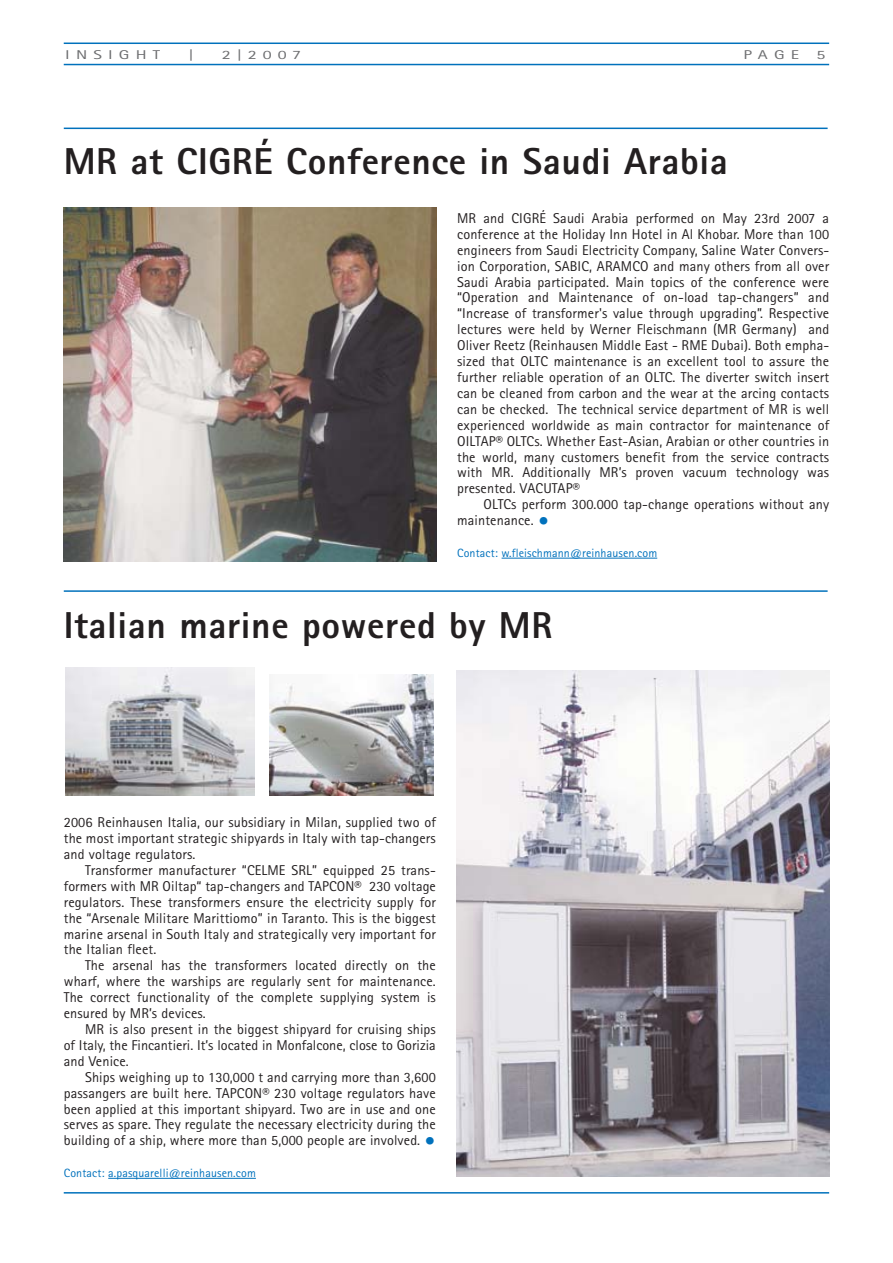
<style>
.page{position:relative;width:893px;height:1263px;background:#fff}
.page>*{position:absolute;margin:0;border:0;box-sizing:border-box;transform-origin:0 0}
.t1{font:800 37.5px "Rotis Sans Serif";letter-spacing:.015em;color:#231f20}
.t2{font:14.25px/15.9px "Rotis Sans Serif";letter-spacing:.01em;color:#231f20;text-align:justify}
.t3{font:12.75px "Rotis Sans Serif";letter-spacing:.345em;color:#6d6e70;scale:1.4 1}
.t4{font:12px "Rotis Sans Serif";letter-spacing:.01em;color:#0071bc}
.s1{font-weight:800;font-size:21px;color:#0071bc}
</style>
<div class="page">
<hr style="left:64px;top:43px;width:765px;height:1px;background:#0071bc">
<hr style="left:64px;top:64px;width:765px;height:1px;background:#0071bc">
<hr style="left:64px;top:1192px;width:765px;height:1px;background:#0071bc">
<hr style="left:64px;top:128px;width:764px;height:1px;background:#0071bc">
<hr style="left:64px;top:590px;width:764px;height:2px;background:#0071bc">
<hr style="left:502px;top:558px;width:155px;height:1px;background:#0071bc">
<img style="left:64px;top:207px;width:372px;height:354px">
<hr style="left:108px;top:1178px;width:148px;height:1px;background:#0071bc">
<img style="left:456px;top:670px;width:373px;height:506px">
<img style="left:65px;top:668px;width:189px;height:127px">
<img style="left:269px;top:675px;width:164px;height:120px">
<p class="t3" style="left:65px;top:50px;width:69px">INSIGHT</p>
<p class="t3" style="left:189px;top:50px;width:5px">|</p>
<p class="t3" style="left:222px;top:50px;width:58px">2|2007</p>
<p class="t3" style="left:743px;top:50px;width:41px">PAGE</p>
<p class="t3" style="left:816px;top:50px;width:8px">5</p>
<h1 class="t1" style="left:64px;top:148px;width:666px">MR at CIGRÉ Conference in Saudi Arabia</h1>
<p class="t2" style="left:457px;top:212px;width:374px">MR and CIGRÉ Saudi Arabia performed on May 23rd 2007 a conference at the Holiday Inn Hotel in Al Khobar. More than 100 engineers from Saudi Electricity Company, Saline Water Convers - ion Corporation, SABIC, ARAMCO and many others from all over Saudi Arabia participated. Main topics of the conference were “Operation and Maintenance of on-load tap-changers” and “Increase of transformer's value through upgrading”. Respective lectures were held by Werner Fleischmann (MR Germany) and Oliver Reetz (Reinhausen Middle East - RME Dubai). Both empha&shy;sized that OLTC maintenance is an excellent tool to assure the further reliable operation of an OLTC. The diverter switch insert can be cleaned from carbon and the wear at the arcing contacts can be checked. The technical service department of MR is well experienced worldwide as main contractor for maintenance of OILTAP® OLTCs. Whether East-Asian, Arabian or other countries in the world, many customers benefit from the service contracts with MR. Additionally MR’s proven vacuum technology was presented. VACUTAP®</p>
<p class="t2" style="left:457px;top:498px;width:374px;text-indent:26px">OLTCs perform 300.000 tap-change operations without any maintenance. <span class="s1">•</span></p>
<p class="t4" style="left:457px;top:549px;width:202px">Contact: w.fleischmann@reinhausen.com</p>
<h1 class="t1" style="left:64px;top:612px;width:490px">Italian marine powered by MR</h1>
<p class="t2" style="left:64px;top:816px;width:374px">2006 Reinhausen Italia, our subsidiary in Milan, supplied two of the most important strategic shipyards in Italy with tap-changers and voltage regulators.</p>
<p class="t2" style="left:64px;top:863px;width:374px;text-indent:21px">Transformer manufacturer “CELME SRL” equipped 25 trans&shy;formers with MR Oiltap“ tap-changers and TAPCON® 230 voltage regulators. These transformers ensure the electricity supply for the “Arsenale Militare Marittiomo” in Taranto. This is the biggest marine arsenal in South Italy and strategically very important for the Italian fleet.</p>
<p class="t2" style="left:64px;top:959px;width:374px;text-indent:21px">The arsenal has the transformers located directly on the wharf, where the warships are regularly sent for maintenance.<br>The correct functionality of the complete supplying system is ensured by MR’s devices.</p>
<p class="t2" style="left:64px;top:1022px;width:374px;text-indent:21px">MR is also present in the biggest shipyard for cruising ships of Italy, the Fincantieri. It’s located in Monfalcone, close to Gorizia and Venice.</p>
<p class="t2" style="left:64px;top:1070px;width:374px;text-indent:21px">Ships weighing up to 130,000 t and carrying more than 3,600 passangers are built here. TAPCON® 230 voltage regulators have been applied at this important shipyard. Two are in use and one serves as spare. They regulate the necessary electricity during the building of a ship, where more than 5,000 people are involved. <span class="s1">•</span></p>
<p class="t4" style="left:64px;top:1169px;width:194px">Contact: a.pasquarelli@reinhausen.com</p>
</div>
